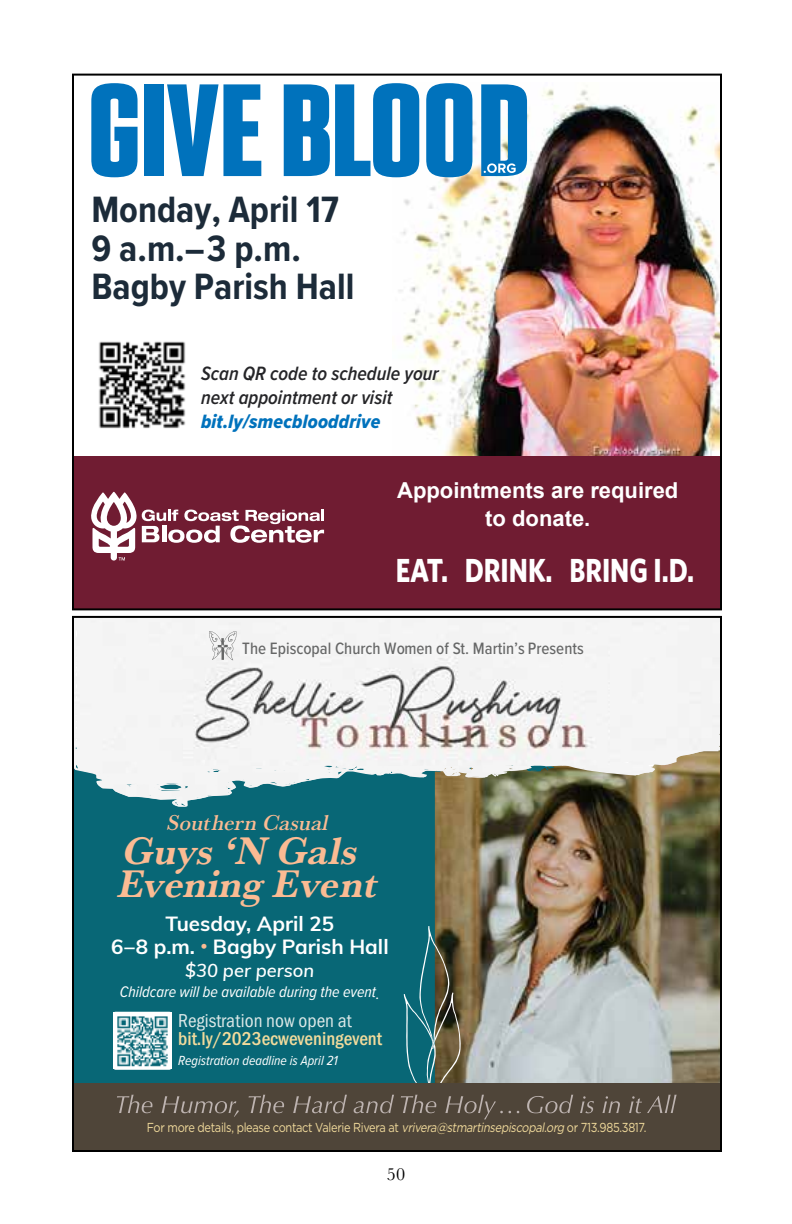
<style>
.page{position:relative;width:792px;height:1224px;background:#fff}
.page>*{position:absolute;margin:0;border:0;box-sizing:border-box;transform-origin:0 0}
.t1{font:italic 700 39.8px/33px "Baskerville URW";color:#fbbb93}
.t2{font:700 38px/38.2px "Proxima Nova Cond";color:#1c2b39}
.t3{font:700 33.6px "Whitney";color:#fff;scale:.81 1}
.t4{font:italic 500 22.4px "Baskerville URW";color:#fbbb93}
.t5{font:700 22px/28px "Arial";color:#fff;text-align:center}
.t6{font:700 20.6px/22.8px "Muli";color:#fff;text-align:center}
.t7{font:italic 600 20px/24px "Proxima Nova Cond";color:#252528}
.t8{font:20px "Proxima Nova Cond Extrabld It";letter-spacing:.01em;color:#0072bc}
.t9{font:500 19.4px "Franklin Gothic URW Cond";color:#f2db9c}
.t10{font:19.4px "Franklin Gothic URW Cond";color:#dbe8e7}
.t11{font:italic 600 18.2px "Muli";color:#fff}
.t12{font:18px "Baskerville URW";color:#000}
.t13{font:500 17px "Proxima Nova Cond";color:#666767}
.t14{font:italic 16px "Proxima Nova Cond";color:#fff}
.t15{font:italic 13.6px "Proxima Nova Cond";color:#fff}
.t16{font:13px "Gotham";letter-spacing:-.03em;color:#f2db9c;scale:.85 1}
.s1{font-style:italic}
</style>
<div class="page">
<div style="left:73px;top:748px;width:547px;height:403px;background:#086776"></div>
<img style="left:435px;top:808px;width:284px;height:275px">
<svg style="left:96px;top:619px;width:623px;height:189px;fill:#f3f3f3"></svg>
<div style="left:75px;top:619px;width:22px;height:159px;background:#f5f5f5"></div>
<img style="left:183px;top:646px;width:427px;height:120px">
<svg style="left:209px;top:631px;width:28px;height:29px"></svg>
<svg style="left:113px;top:1012px;width:59px;height:58px"></svg>
<img style="left:114px;top:1013px;width:57px;height:56px">
<div style="left:73px;top:1083px;width:648px;height:68px;background:#4f4539"></div>
<svg style="left:117px;top:1095px;width:35px;height:18px"></svg>
<svg style="left:162px;top:1096px;width:77px;height:21px"></svg>
<svg style="left:249px;top:1095px;width:35px;height:18px"></svg>
<svg style="left:293px;top:1095px;width:54px;height:18px"></svg>
<svg style="left:354px;top:1095px;width:40px;height:18px"></svg>
<svg style="left:401px;top:926px;width:118px;height:193px"></svg>
<svg style="left:527px;top:1095px;width:46px;height:18px"></svg>
<svg style="left:580px;top:1096px;width:14px;height:17px"></svg>
<svg style="left:602px;top:1096px;width:18px;height:17px"></svg>
<svg style="left:629px;top:1095px;width:48px;height:18px"></svg>
<div style="left:72px;top:616px;width:650px;height:536px;border:2px solid #000"></div>
<img style="left:392px;top:85px;width:327px;height:371px">
<div style="left:73px;top:456px;width:648px;height:153px;background:#701c32"></div>
<svg style="left:91px;top:492px;width:233px;height:69px"></svg>
<svg style="left:91px;top:83px;width:47px;height:94px"></svg>
<div style="left:145px;top:84px;width:19px;height:92px;background:#0072bc"></div>
<svg style="left:167px;top:84px;width:94px;height:92px"></svg>
<svg style="left:284px;top:83px;width:135px;height:94px"></svg>
<svg style="left:426px;top:83px;width:46px;height:94px;background:#2a89c6"></svg>
<svg style="left:481px;top:84px;width:46px;height:92px;background:#2c8ac5"></svg>
<img style="left:98px;top:341px;width:88px;height:88px">
<div style="left:72px;top:74px;width:650px;height:536px;border:2px solid #000"></div>
<h2 class="t2" style="left:91px;top:190px;width:265px">Monday, April 17<br>9 a.m.– 3 p.m.<br>Bagby Parish Hall</h2>
<h3 class="t7" style="left:201px;top:361px;width:239px">Scan QR code to schedule your next appointment or visit</h3>
<h3 class="t8" style="left:201px;top:407px;width:181px">bit.ly/smecblooddrive</h3>
<h3 class="t5" style="left:397px;top:476px;width:283px">Appointments are required to donate.</h3>
<h3 class="t3" style="left:396px;top:549px;width:370px">EAT. DRINK. BRING I.D.</h3>
<h3 class="t13" style="left:242px;top:636px;width:343px">The Episcopal Church Women of St. Martin’s Presents</h3>
<h3 class="t4" style="left:168px;top:807px;width:163px">Southern Casual</h3>
<h1 class="t1" style="left:119px;top:834px;width:261px">Guys ‘N Gals<br>Evening Event</h1>
<h3 class="t6" style="left:111px;top:911px;width:279px">Tuesday, April 25<br>6 – 8 p.m. <sup>•</sup> Bagby Parish Hall</h3>
<h3 class="t11" style="left:185px;top:957px;width:131px">$30 per person</h3>
<p class="t14" style="left:120px;top:980px;width:262px">Childcare will be available during the event.</p>
<h3 class="t10" style="left:178px;top:1007px;width:175px">Registration now open at</h3>
<h3 class="t9" style="left:178px;top:1025px;width:205px">bit.ly/2023ecweveningevent</h3>
<p class="t15" style="left:178px;top:1051px;width:161px">Registration deadline is April 21</p>
<p class="t16" style="left:147px;top:1120px;width:589px">For more details, please contact Valerie Rivera at <span class="s1">vrivera@stmartinsepiscopal.org</span> or 713.985.3817.</p>
<h3 class="t12" style="left:387px;top:1162px;width:20px">50</h3>
</div>
